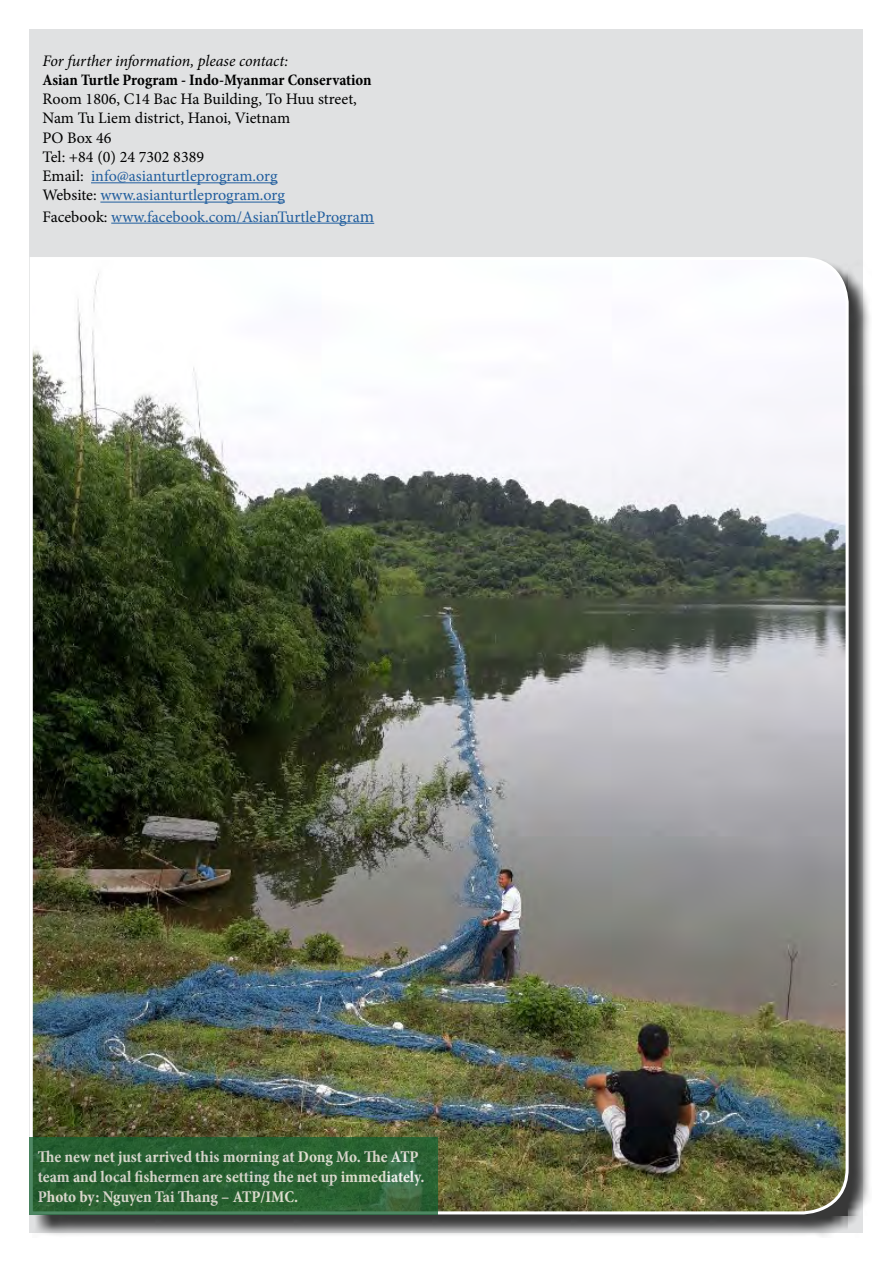
<style>
.page{position:relative;width:893px;height:1263px;background:#fff}
.page>*{position:absolute;margin:0;border:0;box-sizing:border-box;transform-origin:0 0}
.t1{font:700 condensed 16.5px/19.8px "Minion Pro";color:#fff}
.t2{font:16.05px/19.2px "Minion Pro";color:#000}
.t3{font:16.05px "Minion Pro";color:#215e9e}
.t4{font:700 condensed 16.05px "Minion Pro";letter-spacing:-.005em;color:#000}
.t5{font:italic 16.05px "Minion Pro";letter-spacing:-.01em;color:#000}
.s1{color:#215e9e}
.s2{color:#000}
.s3{font-size:17.55px}
</style>
<div class="page">
<div style="left:29px;top:29px;width:833px;height:1204px;background:#e0e1e2"></div>
<hr style="left:91px;top:182px;width:187px;height:1px;background:#215e9e">
<hr style="left:100px;top:202px;width:185px;height:1px;background:#215e9e">
<hr style="left:111px;top:223px;width:249px;height:1px;background:#215e9e">
<svg style="left:360px;top:223px;width:14px;height:1px"></svg>
<div style="left:33px;top:260px;width:839px;height:978px;background:#000;opacity:.75"></div>
<img style="left:29px;top:257px;width:821px;height:959px">
<svg style="left:29px;top:1137px;width:408px;height:77px;background:#2a6234"></svg>
<p class="t5" style="left:43px;top:50px;width:247px">For further information, please contact:</p>
<p class="t4" style="left:43px;top:69px;width:331px">Asian Turtle Program - Indo-Myanmar Conservation</p>
<p class="t2" style="left:43px;top:90px;width:316px">Room 1806, C14 Bac Ha Building, To Huu street,<br>Nam Tu Liem district, Hanoi, Vietnam<br>PO Box 46<br>Tel: +84 (0) 24 7302 8389<br>Email: <span class="s1">info@asianturtleprogram.org<br></span>Website: <span class="s1">www.asianturtleprogram.org</span></p>
<p class="t3" style="left:43px;top:206px;width:333px"><span class="s2">Facebook:</span> www.facebook.com/AsianTurtleProgra<span class="s3">m</span></p>
<p class="t1" style="left:38px;top:1147px;width:388px">The new net just arrived this morning at Dong Mo. The ATP team and local fishermen are setting the net up immediately.<br>Photo by: Nguyen Tai Thang – ATP/IMC.</p>
</div>
